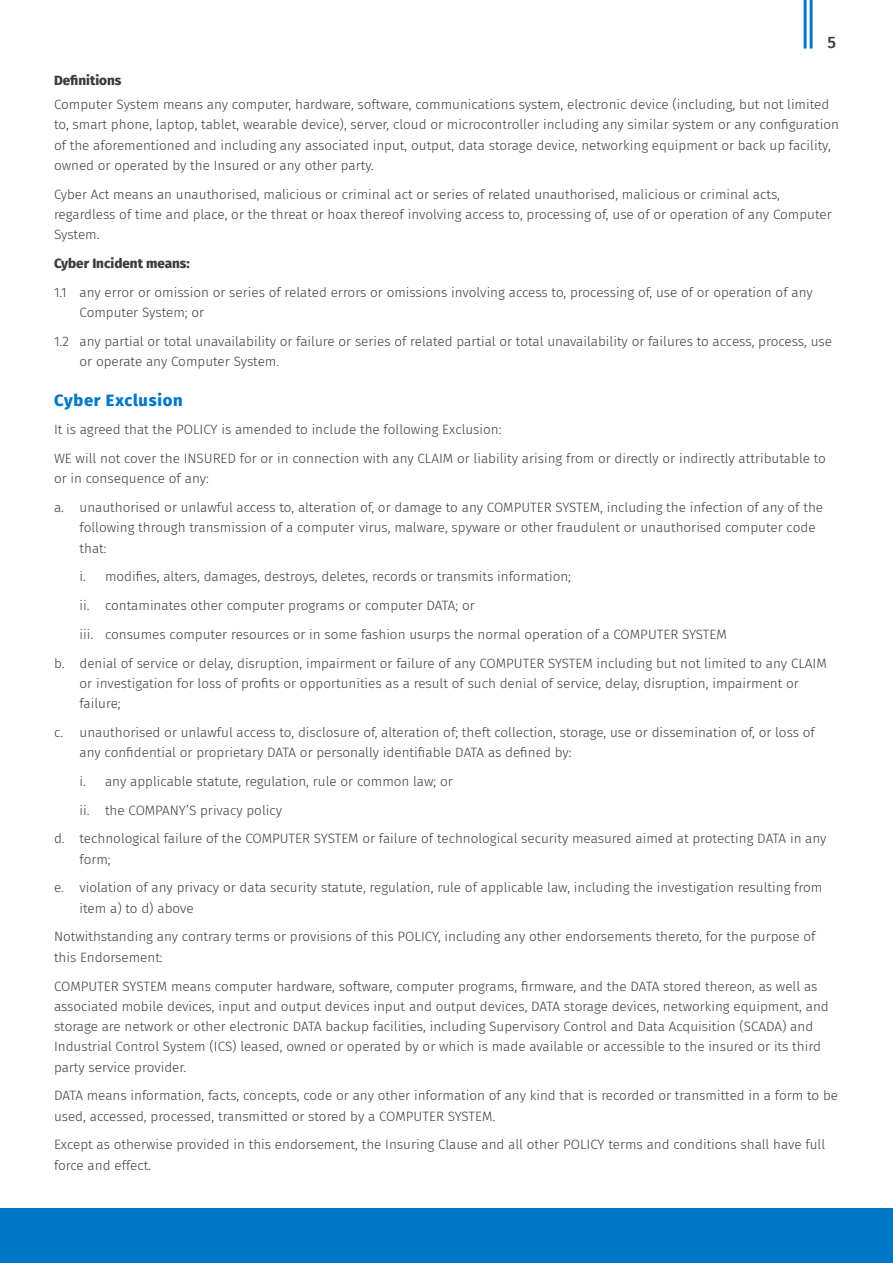
<style>
.page{position:relative;width:893px;height:1263px;background:#fff}
.page>*{position:absolute;margin:0;border:0;box-sizing:border-box;transform-origin:0 0}
.Blue_Heading{font:800 16.5px "Fira Sans";letter-spacing:.04em;color:#0078c8}
.t1{font:500 16.5px "Fira Sans";color:#3c3c3c}
.Body{font:300 13.5px/20.2px "Fira Sans";color:#3c3c3c}
.a__LIST{font:300 13.5px/20.2px "Fira Sans";color:#3c3c3c}
.a_list_2{font:300 13.5px "Fira Sans";color:#3c3c3c}
.Body-2{font:800 13.5px "Fira Sans";color:#3c3c3c}
</style>
<div class="page">
<hr style="left:810px;top:0;width:3px;height:49px;background:#0078c8">
<hr style="left:804px;top:0;width:3px;height:49px;background:#0078c8">
<div style="left:0;top:1209px;width:893px;height:54px;background:#0078c8"></div>
<p class="t1" style="left:827px;top:29px;width:10px">5</p>
<p class="Body-2" style="left:54px;top:68px;width:69px">Definitions</p>
<p class="Body" style="left:54px;top:94px;width:786px">Computer System means any computer, hardware, software, communications system, electronic device (including, but not limited to, smart phone, laptop, tablet, wearable device), server, cloud or microcontroller including any similar system or any configuration of the aforementioned and including any associated input, output, data storage device, networking equipment or back up facility, owned or operated by the Insured or any other party.</p>
<p class="Body" style="left:54px;top:184px;width:779px">Cyber Act means an unauthorised, malicious or criminal act or series of related unauthorised, malicious or criminal acts, regardless of time and place, or the threat or hoax thereof involving access to, processing of, use of or operation of any Computer<br>System.</p>
<p class="Body-2" style="left:54px;top:251px;width:137px">Cyber Incident means:</p>
<p class="a__LIST" style="left:80px;top:282px;width:735px;text-indent:-26px">1.1 any error or omission or series of related errors or omissions involving access to, processing of, use of or operation of any<br>Computer System; or</p>
<p class="a__LIST" style="left:80px;top:331px;width:754px;text-indent:-26px">1.2 any partial or total unavailability or failure or series of related partial or total unavailability or failures to access, process, use or operate any Computer System.</p>
<p class="Blue_Heading" style="left:54px;top:385px;width:130px">Cyber Exclusion</p>
<p class="a__LIST" style="left:54px;top:419px;width:449px">It is agreed that the POLICY is amended to include the following Exclusion:</p>
<p class="Body" style="left:54px;top:448px;width:773px">WE will not cover the INSURED for or in connection with any CLAIM or liability arising from or directly or indirectly attributable to or in consequence of any:</p>
<p class="a__LIST" style="left:80px;top:497px;width:745px;text-indent:-26px">a. unauthorised or unlawful access to, alteration of, or damage to any COMPUTER SYSTEM, including the infection of any of the following through transmission of a computer virus, malware, spyware or other fraudulent or unauthorised computer code that:</p>
<p class="a_list_2" style="left:80px;top:567px;width:493px">i. modifies, alters, damages, destroys, deletes, records or transmits information;</p>
<p class="a_list_2" style="left:80px;top:596px;width:397px">ii. contaminates other computer programs or computer DATA; or</p>
<p class="a_list_2" style="left:80px;top:625px;width:649px">iii. consumes computer resources or in some fashion usurps the normal operation of a COMPUTER SYSTEM</p>
<p class="a__LIST" style="left:80px;top:653px;width:749px;text-indent:-26px">b. denial of service or delay, disruption, impairment or failure of any COMPUTER SYSTEM including but not limited to any CLAIM or investigation for loss of profits or opportunities as a result of such denial of service, delay, disruption, impairment or failure;</p>
<p class="a__LIST" style="left:80px;top:722px;width:737px;text-indent:-26px">c. unauthorised or unlawful access to, disclosure of, alteration of; theft collection, storage, use or dissemination of, or loss of any confidential or proprietary DATA or personally identifiable DATA as defined by:</p>
<p class="a_list_2" style="left:80px;top:772px;width:375px">i. any applicable statute, regulation, rule or common law; or</p>
<p class="a_list_2" style="left:80px;top:800px;width:204px">ii. the COMPANY’S privacy policy</p>
<p class="a__LIST" style="left:80px;top:828px;width:749px;text-indent:-26px">d. technological failure of the COMPUTER SYSTEM or failure of technological security measured aimed at protecting DATA in any form;</p>
<p class="a__LIST" style="left:80px;top:877px;width:744px;text-indent:-26px">e. violation of any privacy or data security statute, regulation, rule of applicable law, including the investigation resulting from item a) to d) above</p>
<p class="Body" style="left:54px;top:926px;width:763px">Notwithstanding any contrary terms or provisions of this POLICY, including any other endorsements thereto, for the purpose of this Endorsement:</p>
<p class="Body" style="left:54px;top:975px;width:776px">COMPUTER SYSTEM means computer hardware, software, computer programs, firmware, and the DATA stored thereon, as well as associated mobile devices, input and output devices input and output devices, DATA storage devices, networking equipment, and storage are network or other electronic DATA backup facilities, including Supervisory Control and Data Acquisition (SCADA) and Industrial Control System (ICS) leased, owned or operated by or which is made available or accessible to the insured or its third party service provider.</p>
<p class="Body" style="left:54px;top:1085px;width:786px">DATA means information, facts, concepts, code or any other information of any kind that is recorded or transmitted in a form to be used, accessed, processed, transmitted or stored by a COMPUTER SYSTEM.</p>
<p class="Body" style="left:54px;top:1134px;width:773px">Except as otherwise provided in this endorsement, the Insuring Clause and all other POLICY terms and conditions shall have full force and effect.</p>
</div>
